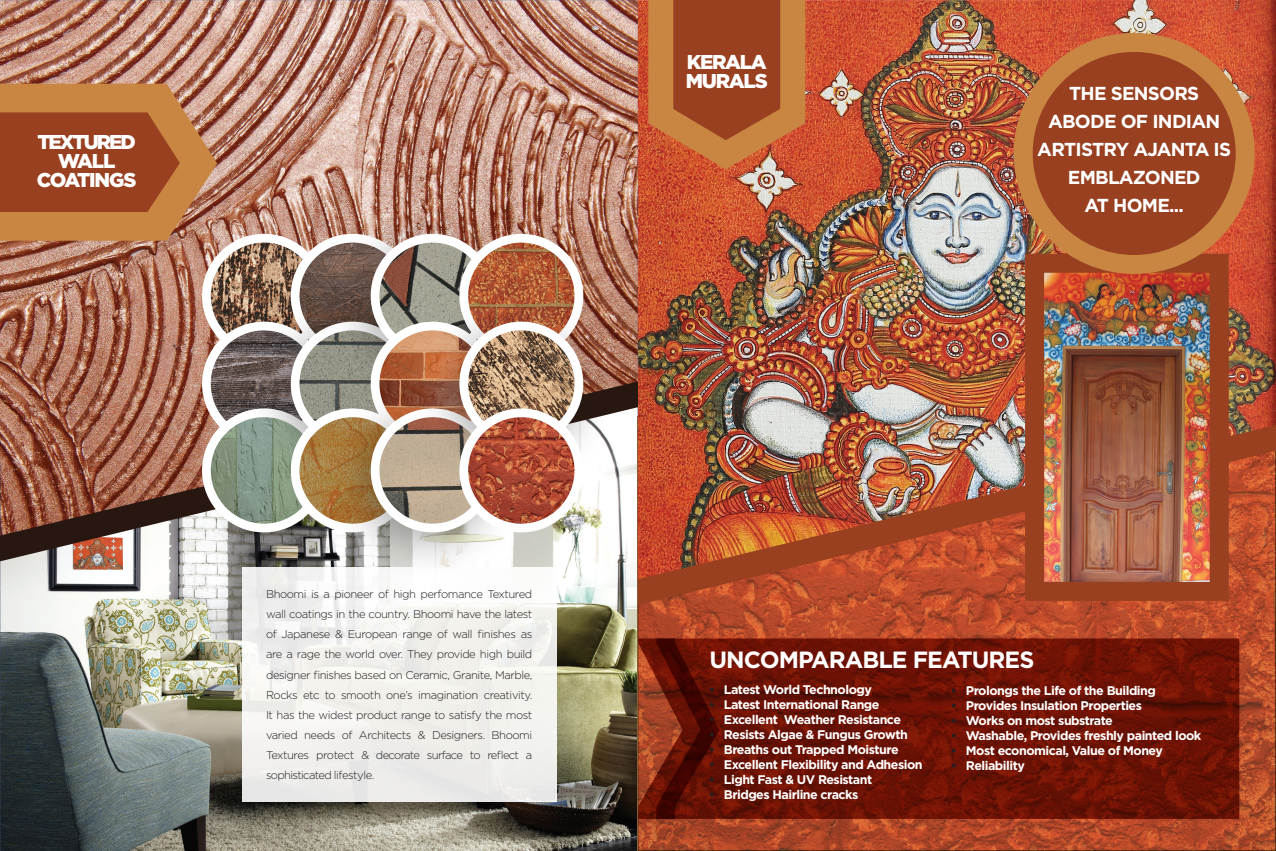
<style>
.page{position:relative;width:1276px;height:851px;background:#fff}
.page>*{position:absolute;margin:0;border:0;box-sizing:border-box;transform-origin:0 0}
.t1{font:700 23.5px "Gotham";letter-spacing:-.04em;color:#fff}
.t2{font:900 20px/19px "Gotham";letter-spacing:-.1em;color:#fff;text-align:center}
.t3{font:900 20px/19px "Gotham";letter-spacing:-.06em;color:#fff}
.t4{font:700 18.75px/27.8px "Gotham";letter-spacing:-.04em;color:#fff;text-align:center}
.t5{font:700 12.5px "Gotham";letter-spacing:-.04em;color:#fff}
.t6{font:300 11.25px/20px "Gotham";letter-spacing:-.06em;color:#231f20;text-align:justify}
.s1{color:#231f20}
</style>
<div class="page">
<img style="left:1px;top:581px;width:636px;height:269px">
<img style="left:0;top:0;width:638px;height:547px">
<img style="left:638px;top:592px;width:638px;height:258px">
<div style="left:242px;top:567px;width:314px;height:234px;background:linear-gradient(to bottom,#f7f7f4,#ecebe8)"></div>
<svg style="left:0;top:84px;width:217px;height:157px;background:#ae6336"></svg>
<svg style="left:638px;top:638px;width:601px;height:180px;background:#6d1305"></svg>
<svg style="left:656px;top:638px;width:63px;height:180px;background:#631407"></svg>
<img style="left:0;top:581px;width:1px;height:269px">
<img style="left:638px;top:0;width:638px;height:592px">
<svg style="left:636px;top:0;width:182px;height:184px;background:#b55c32"></svg>
<img style="left:0;top:360px;width:637px;height:221px">
<img style="left:206px;top:238px;width:115px;height:115px;border-radius:58px">
<div style="left:202px;top:234px;width:124px;height:124px;border:9px solid #fff;border-radius:50%"></div>
<img style="left:206px;top:326px;width:115px;height:115px;border-radius:58px">
<div style="left:202px;top:321px;width:124px;height:124px;border:9px solid #fff;border-radius:50%"></div>
<img style="left:206px;top:413px;width:99px;height:115px">
<div style="left:202px;top:408px;width:124px;height:124px;border:9px solid #fff;border-radius:50%"></div>
<img style="left:295px;top:238px;width:115px;height:115px;border-radius:58px">
<div style="left:245px;top:293px;width:201px;height:201px;background:#231f20;opacity:.36"></div>
<img style="left:295px;top:326px;width:115px;height:115px;border-radius:58px">
<div style="left:291px;top:321px;width:124px;height:124px;border:9px solid #fff;border-radius:50%"></div>
<img style="left:295px;top:413px;width:115px;height:115px;border-radius:58px">
<div style="left:291px;top:408px;width:124px;height:124px;border:9px solid #fff;border-radius:50%"></div>
<div style="left:325px;top:206px;width:201px;height:200px;background:#231f20;opacity:.36"></div>
<img style="left:375px;top:238px;width:115px;height:115px;border-radius:58px">
<div style="left:371px;top:234px;width:123px;height:124px;border:9px solid #fff;border-radius:50%"></div>
<img style="left:375px;top:326px;width:115px;height:115px;border-radius:58px">
<div style="left:325px;top:380px;width:201px;height:201px;background:#231f20;opacity:.36"></div>
<img style="left:375px;top:413px;width:115px;height:115px;border-radius:58px">
<div style="left:371px;top:408px;width:123px;height:124px;border:9px solid #fff;border-radius:50%"></div>
<img style="left:464px;top:238px;width:115px;height:55px">
<div style="left:459px;top:234px;width:124px;height:124px;border:9px solid #fff;border-radius:50%"></div>
<div style="left:414px;top:293px;width:201px;height:201px;background:#231f20;opacity:.36"></div>
<img style="left:464px;top:326px;width:115px;height:115px;border-radius:58px">
<div style="left:459px;top:321px;width:124px;height:124px;border:9px solid #fff;border-radius:50%"></div>
<img style="left:464px;top:414px;width:112px;height:112px">
<div style="left:459px;top:408px;width:124px;height:124px;border:9px solid #fff;border-radius:50%"></div>
<img style="left:638px;top:403px;width:637px;height:222px">
<img style="left:1045px;top:274px;width:163px;height:306px">
<div style="left:1025px;top:254px;width:203px;height:346px;border:19px solid #984020"></div>
<div style="left:1023px;top:42px;width:222px;height:222px;background:#984020;border-radius:50%"></div>
<div style="left:1013px;top:33px;width:241px;height:241px;border:19px solid #c88642;border-radius:50%"></div>
<h2 class="t2" style="left:37px;top:132px;width:101px">TEXTURED<br>WALL<br>COATINGS</h2>
<p class="t6" style="left:266px;top:584px;width:268px">Bhoomi is a pioneer of high perfomance Textured wall coatings in the country. Bhoomi have the latest of Japanese &amp; European range of wall finishes as are a rage the world over. They provide high build designer finishes based on Ceramic, Granite, Marble, Rocks etc to smooth one’s imagination creativity.<br>It has the widest product range to satisfy the most varied needs of Architects &amp; Designers. Bhoomi Textures protect &amp; decorate surface to reflect a sophisticated lifestyle.</p>
<h2 class="t3" style="left:686px;top:52px;width:83px">KERALA<br>MURALS</h2>
<h3 class="t4" style="left:1037px;top:80px;width:195px">The sensors abode of I ndian artistry Ajanta is emblazoned<br>at home...</h3>
<h1 class="t1" style="left:709px;top:643px;width:326px">Uncomparable Featu res</h1>
<p class="t5" style="left:951px;top:682px;width:206px"><span class="s1">•</span> Prolongs the Life of the Building</p>
<p class="t5" style="left:951px;top:697px;width:193px"><span class="s1">•</span> Provides I nsulation Properties</p>
<p class="t5" style="left:951px;top:712px;width:164px"><span class="s1">•</span> Works on most substrate</p>
<p class="t5" style="left:951px;top:727px;width:252px"><span class="s1">•</span> Washable, Provides freshly painted look</p>
<p class="t5" style="left:951px;top:742px;width:214px"><span class="s1">•</span> Most economical, Value of Money</p>
<p class="t5" style="left:951px;top:757px;width:75px"><span class="s1">•</span> Reliability</p>
<p class="t5" style="left:709px;top:681px;width:164px"><span class="s1">•</span> Latest World Technology</p>
<p class="t5" style="left:709px;top:696px;width:172px"><span class="s1">•</span> Latest I nternational Range</p>
<p class="t5" style="left:709px;top:711px;width:194px"><span class="s1">•</span> Excellent Weather Resistance</p>
<p class="t5" style="left:709px;top:726px;width:200px"><span class="s1">•</span> Resists Algae &amp; Fungus Growth</p>
<p class="t5" style="left:709px;top:741px;width:191px"><span class="s1">•</span> Breaths out Trapped Moisture</p>
<p class="t5" style="left:709px;top:756px;width:215px"><span class="s1">•</span> Excellent Flexibility and Adhesion</p>
<p class="t5" style="left:709px;top:771px;width:165px"><span class="s1">•</span> Light Fast &amp; UV Resistant</p>
<p class="t5" style="left:709px;top:786px;width:151px"><span class="s1">•</span> Bridges Hairline cracks</p>
</div>
